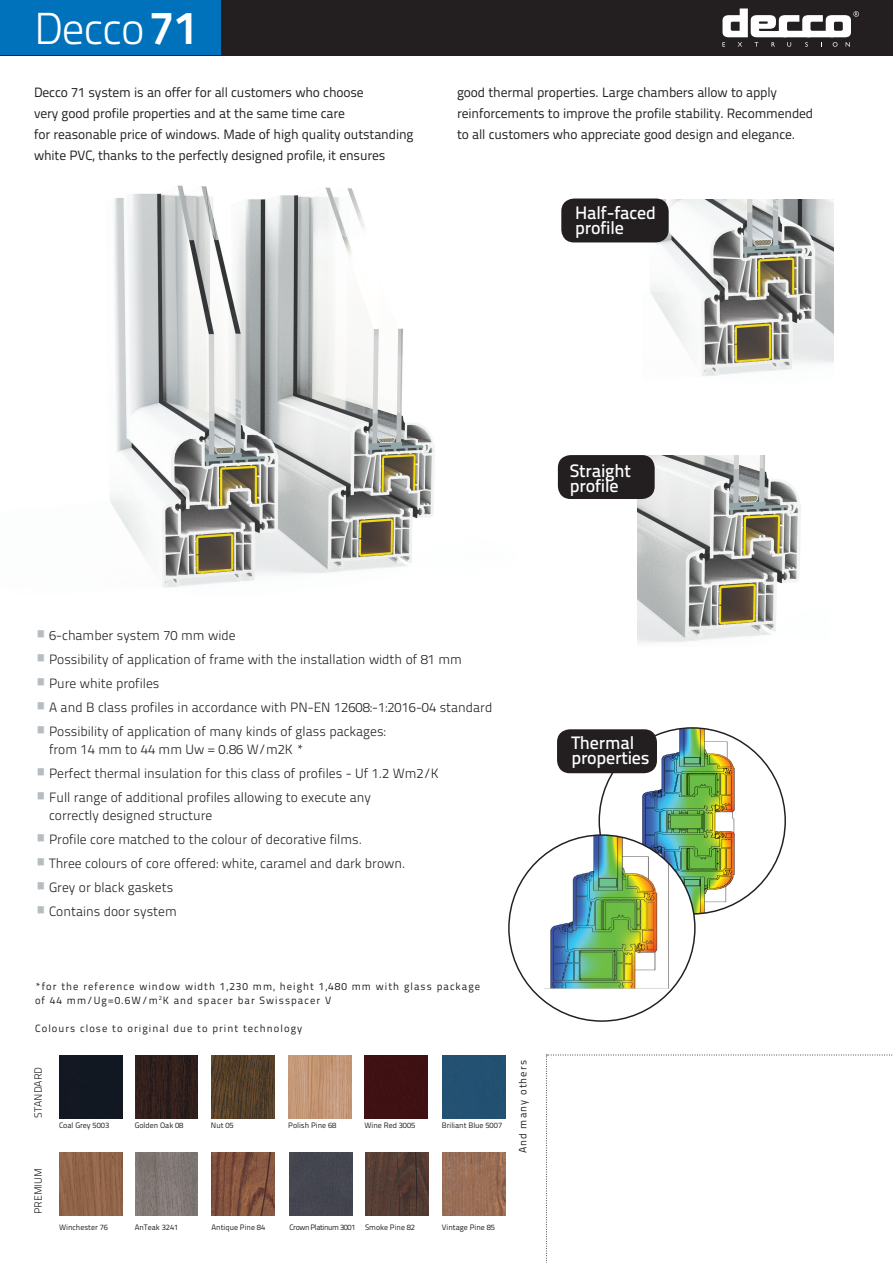
<style>
.page{position:relative;width:893px;height:1263px;background:#fff}
.page>*{position:absolute;margin:0;border:0;box-sizing:border-box;transform-origin:0 0}
.t1{font:300 44.7px "Titillium Text 22 L";letter-spacing:-.02em;color:#fff}
.t2{font:500 18px/15px "Titillium Text 22 L";letter-spacing:-.01em;color:#fff}
.t3{font:300 13.5px/18px "Titillium Text 22 L";color:#231f20}
.t4{font:13.5px/21px "Titillium Text 22 L";letter-spacing:-.01em;color:#231f20}
.t5{font:10.5px/13.5px "Titillium Text 22 L";letter-spacing:.1em;color:#231f20}
.t6{font:300 10.5px "Titillium Text 22 L";color:#231f20}
.t7{font:7.8px "Titillium Text 22 L";color:#231f20}
.t8{font:7.8px "Titillium Text 22 L";letter-spacing:-.05em;color:#231f20}
.s1{font-weight:700;font-size:46.8px}
.s2{font-weight:700;font-size:25.5px;color:#b6bdc2}
</style>
<div class="page">
<img style="left:634px;top:728px;width:105px;height:185px">
<div style="left:509px;top:835px;width:186px;height:186px;background:#fff;border-radius:50%"></div>
<img style="left:544px;top:835px;width:125px;height:153px">
<img style="left:642px;top:200px;width:191px;height:176px">
<img style="left:638px;top:455px;width:163px;height:188px">
<div style="left:0;top:0;width:893px;height:55px;background:#231f20"></div>
<div style="left:0;top:0;width:221px;height:55px;background:#0072bc"></div>
<svg style="left:546px;top:1054px;width:347px;height:209px"></svg>
<div style="left:60px;top:1055px;width:62px;height:63px;background:#121822"></div>
<img style="left:135px;top:1055px;width:63px;height:63px">
<img style="left:211px;top:1055px;width:63px;height:63px">
<div style="left:365px;top:1055px;width:63px;height:63px;background:#3f1011"></div>
<img style="left:289px;top:1055px;width:63px;height:63px">
<div style="left:442px;top:1055px;width:63px;height:63px;background:#235172"></div>
<img style="left:60px;top:1152px;width:62px;height:63px">
<div style="left:290px;top:1152px;width:63px;height:63px;background:#44454f"></div>
<img style="left:135px;top:1152px;width:63px;height:63px">
<img style="left:365px;top:1152px;width:63px;height:63px">
<img style="left:212px;top:1152px;width:63px;height:63px">
<img style="left:442px;top:1152px;width:63px;height:63px">
<svg style="left:722px;top:9px;width:137px;height:38px"></svg>
<div style="left:561px;top:199px;width:108px;height:43px;background:#231f20;border-radius:13px"></div>
<div style="left:558px;top:455px;width:97px;height:44px;background:#231f20;border-radius:13px"></div>
<div style="left:557px;top:729px;width:100px;height:44px;background:#231f20;border-radius:13px"></div>
<img style="left:110px;top:185px;width:325px;height:403px">
<h1 class="t1" style="left:34px;top:-4px;width:167px">Decco<span class="s1">71</span></h1>
<p class="t4" style="left:34px;top:81px;width:381px">Decco 71 system is an offer for all customers who choose<br>very good profile properties and at the same time care<br>for reasonable price of windows. Made of high quality outstanding white PVC, thanks to the perfectly designed profile, it ensures</p>
<p class="t4" style="left:457px;top:81px;width:358px">good thermal properties. Large chambers allow to apply reinforcements to improve the profile stability. Recommended to all customers who appreciate good design and elegance.</p>
<h2 class="t2" style="left:575px;top:204px;width:82px">Half-faced profile</h2>
<h2 class="t2" style="left:570px;top:462px;width:63px">Straight profile</h2>
<p class="t3" style="left:34px;top:625px;width:203px"><span class="s2">•</span> 6-chamber system 70 mm wide</p>
<p class="t3" style="left:34px;top:649px;width:429px"><span class="s2">•</span> Possibility of application of frame with the installation width of 81 mm</p>
<p class="t3" style="left:34px;top:673px;width:127px"><span class="s2">•</span> Pure white profiles</p>
<p class="t3" style="left:34px;top:697px;width:460px"><span class="s2">•</span> A and B class profiles in accordance with PN-EN 12608:-1:2016-04 standard</p>
<p class="t3" style="left:49px;top:721px;width:338px;text-indent:-15px"><span class="s2">•</span> Possibility of application of many kinds of glass packages: from 14 mm to 44 mm Uw = 0.86 W/m2K *</p>
<p class="t3" style="left:34px;top:763px;width:406px"><span class="s2">•</span> Perfect thermal insulation for this class of profiles - Uf 1.2 Wm2/K</p>
<p class="t3" style="left:49px;top:787px;width:324px;text-indent:-15px"><span class="s2">•</span> Full range of additional profiles allowing to execute any correctly designed structure</p>
<p class="t3" style="left:34px;top:829px;width:329px"><span class="s2">•</span> Profile core matched to the colour of decorative films.</p>
<p class="t3" style="left:34px;top:853px;width:373px"><span class="s2">•</span> Three colours of core offered: white, caramel and dark brown.</p>
<p class="t3" style="left:34px;top:877px;width:141px"><span class="s2">•</span> Grey or black gaskets</p>
<p class="t3" style="left:34px;top:901px;width:144px"><span class="s2">•</span> Contains door system</p>
<p class="t5" style="left:35px;top:979px;width:447px">*for the reference window width 1,230 mm, height 1,480 mm with glass package of 44 mm/Ug=0.6W/m<sup>2</sup>K and spacer bar Swisspacer V</p>
<p class="t5" style="left:35px;top:1021px;width:269px">Colours close to original due to print technology</p>
<p class="t6" style="left:31px;top:1118px;width:52px;rotate:-90deg">STANDARD</p>
<p class="t6" style="left:31px;top:1214px;width:48px;rotate:-90deg">PREMIUM</p>
<p class="t7" style="left:59px;top:1120px;width:52px">Coal Grey 5003</p>
<p class="t7" style="left:135px;top:1120px;width:50px">Golden Oak 08</p>
<p class="t7" style="left:211px;top:1120px;width:24px">Nut 05</p>
<p class="t7" style="left:288px;top:1120px;width:50px">Polish Pine 68</p>
<p class="t7" style="left:364px;top:1120px;width:52px">Wine Red 3005</p>
<p class="t7" style="left:442px;top:1120px;width:62px">Briliant Blue 5007</p>
<p class="t7" style="left:59px;top:1222px;width:50px">Winchester 76</p>
<p class="t7" style="left:135px;top:1222px;width:45px">AnTeak 3241</p>
<p class="t7" style="left:211px;top:1222px;width:55px">Antique Pine 84</p>
<p class="t8" style="left:289px;top:1222px;width:127px">Crown Platinum 3001 Smoke Pine 82</p>
<p class="t7" style="left:442px;top:1222px;width:55px">Vintage Pine 85</p>
<p class="t5" style="left:516px;top:1153px;width:95px;rotate:-90deg">And many others</p>
<h2 class="t2" style="left:571px;top:734px;width:80px">Thermal properties</h2>
</div>
